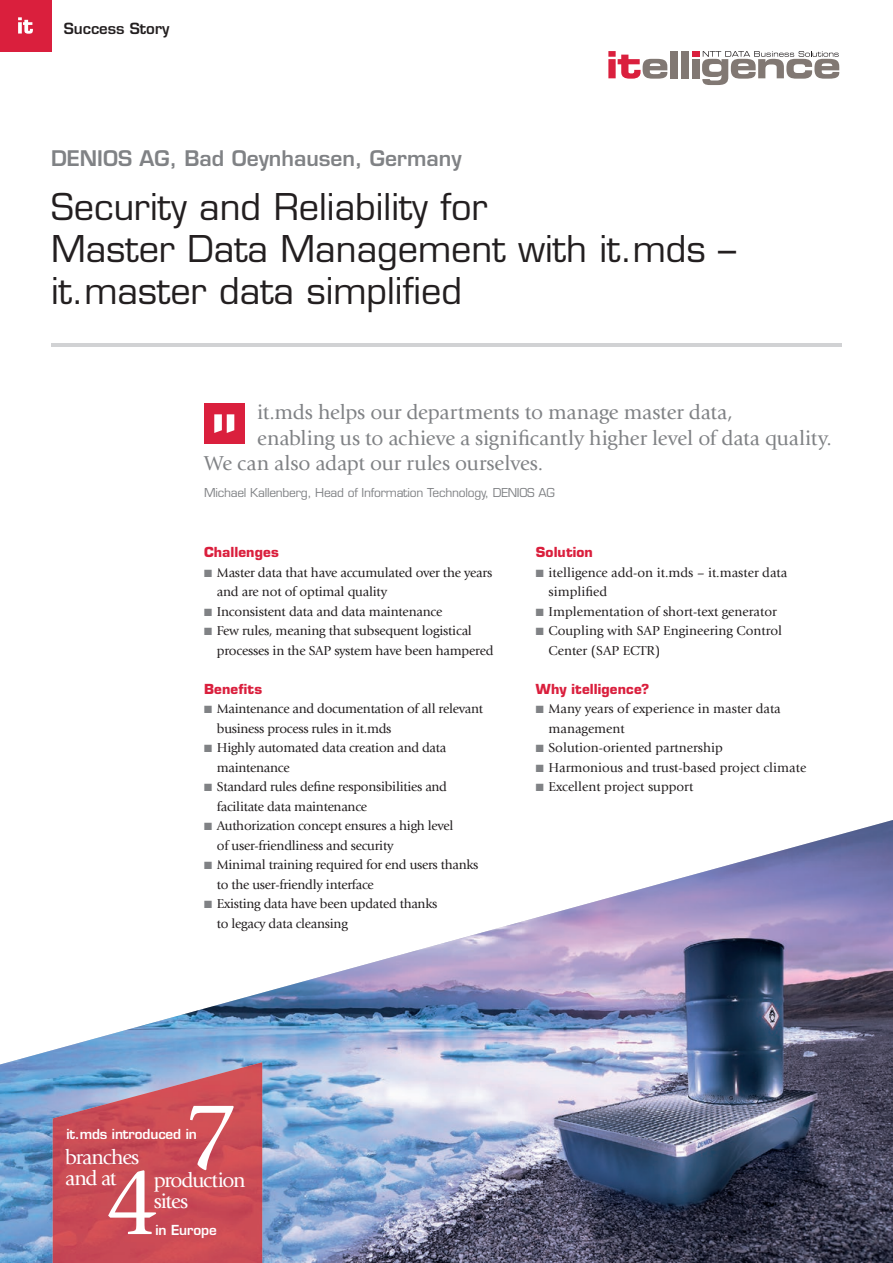
<style>
.page{position:relative;width:893px;height:1263px;background:#fff}
.page>*{position:absolute;margin:0;border:0;box-sizing:border-box;transform-origin:0 0}
.t1{font:98.85px "Giovanni LTCE";color:#fff}
.t2{font:500 36px/42px "Eurostile LTCE";color:#231f20}
.t3{font:21px "Giovanni LTCE";letter-spacing:-.005em;color:#808285}
.t4{font:600 21px "Eurostile LTCE";color:#808285}
.t5{font:21px/21px "Giovanni LTCE";letter-spacing:-.06em;color:#fff}
.t6{font:600 15px "Eurostile LTCE";color:#231f20}
.t7{font:13.5px/19.5px "Giovanni LTCE";letter-spacing:-.015em;color:#231f20}
.t8{font:700 13.5px "Eurostile LTCE";letter-spacing:.01em;color:#da1f3d}
.t9{font:600 13.5px "Eurostile LTCE";letter-spacing:-.01em;color:#fff}
.t10{font:500 12px "Eurostile LTCE";letter-spacing:-.02em;color:#808285}
.s1{color:#808285}
</style>
<div class="page">
<img style="left:0;top:820px;width:893px;height:443px">
<div style="left:0;top:0;width:51px;height:51px;background:#da1f3d"></div>
<svg style="left:18px;top:17px;width:15px;height:17px"></svg>
<hr style="left:51px;top:343px;width:791px;height:3px;background:#d1d2d4">
<svg style="left:608px;top:51px;width:59px;height:28px"></svg>
<div style="left:670px;top:51px;width:7px;height:27px;background:#817873"></div>
<div style="left:681px;top:51px;width:7px;height:27px;background:#817873"></div>
<div style="left:692px;top:51px;width:7px;height:6px;background:#da1f3d"></div>
<div style="left:692px;top:59px;width:7px;height:19px;background:#817873"></div>
<svg style="left:702px;top:51px;width:137px;height:34px"></svg>
<div style="left:204px;top:403px;width:40px;height:41px;background:#da1f3d"></div>
<svg style="left:214px;top:414px;width:20px;height:19px"></svg>
<img style="left:53px;top:1062px;width:209px;height:201px">
<p class="t6" style="left:64px;top:19px;width:107px">Success Story</p>
<h3 class="t4" style="left:51px;top:145px;width:412px">DENIOS AG, Bad Oeynhausen, Germany</h3>
<h2 class="t2" style="left:51px;top:186px;width:687px">Security and Reliability for<br>Master Data Management with it.mds – it.master data simplified</h2>
<h3 class="t3" style="left:257px;top:400px;width:477px">it.mds helps our departments to manage master data,</h3>
<h3 class="t3" style="left:257px;top:426px;width:576px">enabling us to achieve a significantly higher level of data quality.</h3>
<h3 class="t3" style="left:204px;top:451px;width:341px">We can also adapt our rules ourselves.</h3>
<p class="t10" style="left:204px;top:485px;width:352px">Michael Kallenberg, Head of Information Technology, DENIOS AG</p>
<p class="t8" style="left:204px;top:544px;width:76px">Challenges</p>
<p class="t7" style="left:217px;top:563px;width:277px;text-indent:-13px"><span class="s1">■</span> Master data that have accumulated over the years and are not of optimal quality</p>
<p class="t7" style="left:204px;top:602px;width:240px"><span class="s1">■</span> Inconsistent data and data maintenance</p>
<p class="t7" style="left:217px;top:621px;width:278px;text-indent:-13px"><span class="s1">■</span> Few rules, meaning that subsequent logistical processes in the SAP system have been hampered</p>
<p class="t8" style="left:204px;top:680px;width:60px">Benefits</p>
<p class="t7" style="left:217px;top:699px;width:268px;text-indent:-13px"><span class="s1">■</span> Maintenance and documentation of all relevant business process rules in it.mds</p>
<p class="t7" style="left:217px;top:738px;width:231px;text-indent:-13px"><span class="s1">■</span> Highly automated data creation and data maintenance</p>
<p class="t7" style="left:217px;top:777px;width:232px;text-indent:-13px"><span class="s1">■</span> Standard rules define responsibilities and facilitate data maintenance</p>
<p class="t7" style="left:217px;top:816px;width:238px;text-indent:-13px"><span class="s1">■</span> Authorization concept ensures a high level of user-friendliness and security</p>
<p class="t7" style="left:217px;top:855px;width:263px;text-indent:-13px"><span class="s1">■</span> Minimal training required for end users thanks to the user-friendly interface</p>
<p class="t7" style="left:217px;top:894px;width:222px;text-indent:-13px"><span class="s1">■</span> Existing data have been updated thanks to legacy data cleansing</p>
<p class="t8" style="left:536px;top:544px;width:59px">Solution</p>
<p class="t7" style="left:549px;top:563px;width:240px;text-indent:-13px"><span class="s1">■</span> itelligence add-on it.mds – it.master data simplified</p>
<p class="t7" style="left:536px;top:602px;width:243px"><span class="s1">■</span> Implementation of short-text generator</p>
<p class="t7" style="left:549px;top:621px;width:235px;text-indent:-13px"><span class="s1">■</span> Coupling with SAP Engineering Control<br>Center (SAP ECTR)</p>
<p class="t8" style="left:536px;top:680px;width:115px">Why itelligence?</p>
<p class="t7" style="left:549px;top:699px;width:234px;text-indent:-13px"><span class="s1">■</span> Many years of experience in master data management</p>
<p class="t7" style="left:536px;top:738px;width:189px"><span class="s1">■</span> Solution-oriented partnership</p>
<p class="t7" style="left:536px;top:758px;width:272px"><span class="s1">■</span> Harmonious and trust-based project climate</p>
<p class="t7" style="left:536px;top:777px;width:159px"><span class="s1">■</span> Excellent project support</p>
<h1 class="t1" style="left:184px;top:1080px;width:56px">7</h1>
<p class="t9" style="left:66px;top:1125px;width:132px">it.mds introduced in</p>
<h3 class="t5" style="left:65px;top:1147px;width:76px">branches and at</h3>
<h1 class="t1" style="left:105px;top:1146px;width:56px">4</h1>
<h3 class="t5" style="left:154px;top:1169px;width:93px">production sites</h3>
<p class="t9" style="left:155px;top:1221px;width:63px">in Europe</p>
</div>
